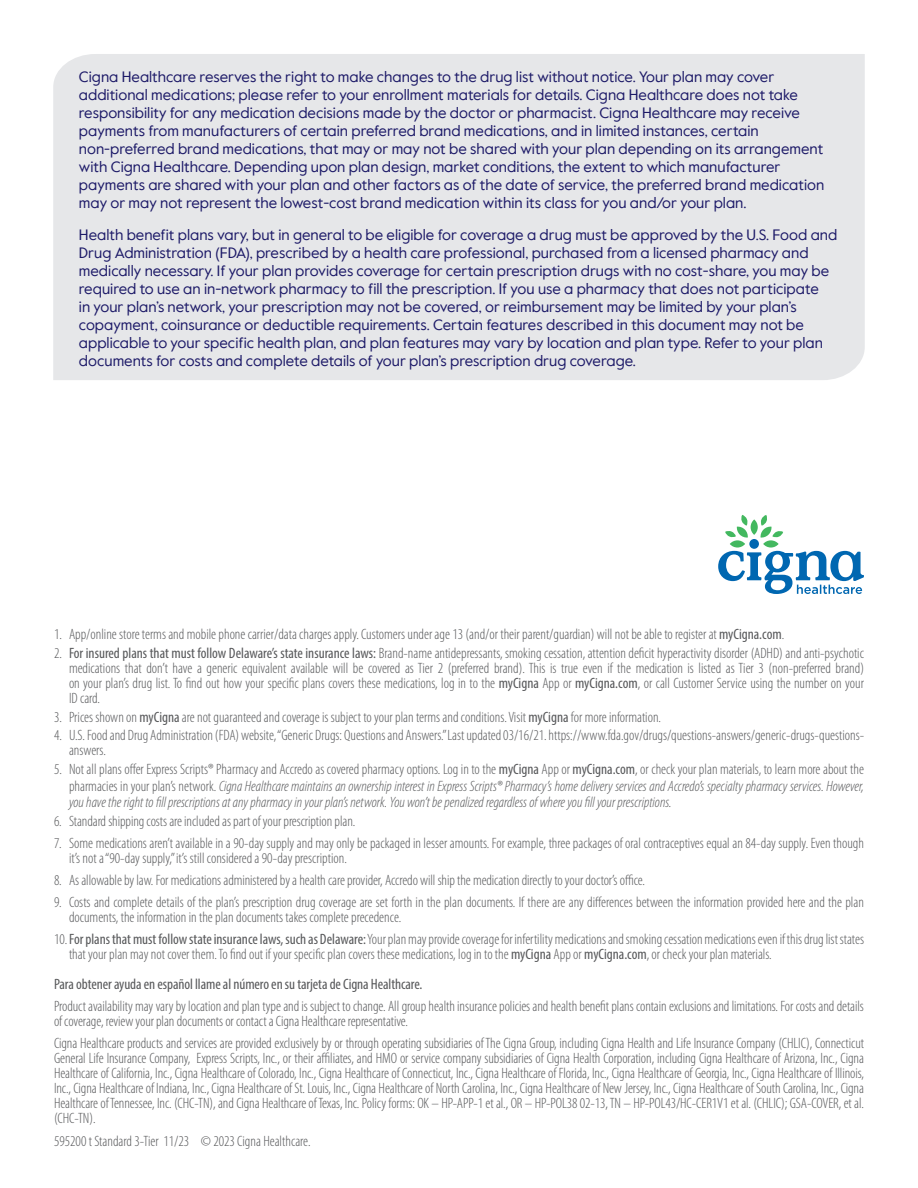
<style>
.page{position:relative;width:918px;height:1188px;background:#fff}
.page>*{position:absolute;margin:0;border:0;box-sizing:border-box;transform-origin:0 0}
.Legal_copy_Cat{font:300 condensed 15px/15px "Myriad Pro";color:#57585a}
.NB-Call_to_action{font:15px/18px "Value Sans Pro";color:#1d1a68}
.Legal_copy_Cat-2{font:italic 300 condensed 15px/16.5px "Myriad Pro";color:#57585a;text-align:justify}
.Legal_copy_Cat-3{font:condensed 15px "Myriad Pro";letter-spacing:-.005em;color:#57585a}
.s1{font-weight:400}
.s2{font-style:normal}
.s3{font-weight:400;font-style:normal}
</style>
<div class="page">
<div style="left:53px;top:54px;width:812px;height:326px;background:#e6e7e9"></div>
<svg style="left:718px;top:515px;width:146px;height:79px"></svg>
<p class="NB-Call_to_action" style="left:79px;top:68px;width:747px">Cigna Healthcare reserves the right to make changes to the drug list without notice. Your plan may cover additional medications; please refer to your enrollment materials for details. Cigna Healthcare does not take responsibility for any medication decisions made by the doctor or pharmacist. Cigna Healthcare may receive payments from manufacturers of certain preferred brand medications, and in limited instances, certain non-preferred brand medications, that may or may not be shared with your plan depending on its arrangement with Cigna Healthcare. Depending upon plan design, market conditions, the extent to which manufacturer payments are shared with your plan and other factors as of the date of service, the preferred brand medication may or may not represent the lowest-cost brand medication within its class for you and/or your plan.</p>
<p class="NB-Call_to_action" style="left:79px;top:226px;width:760px">Health benefit plans vary, but in general to be eligible for coverage a drug must be approved by the U.S. Food and Drug Administration (FDA), prescribed by a health care professional, purchased from a licensed pharmacy and medically necessary. If your plan provides coverage for certain prescription drugs with no cost-share, you may be required to use an in-network pharmacy to fill the prescription. If you use a pharmacy that does not participate<br>in your plan’s network, your prescription may not be covered, or reimbursement may be limited by your plan’s copayment, coinsurance or deductible requirements. Certain features described in this document may not be applicable to your specific health plan, and plan features may vary by location and plan type. Refer to your plan documents for costs and complete details of your plan’s prescription drug coverage.</p>
<p class="Legal_copy_Cat" style="left:54px;top:627px;width:732px">1. App/online store terms and mobile phone carrier/data charges apply. Customers under age 13 (and/or their parent/guardian) will not be able to register at <span class="s1">myCigna.com</span>.</p>
<p class="Legal_copy_Cat" style="left:69px;top:646px;width:797px;text-align:justify;text-indent:-15px">2. <span class="s1">For insured plans that must follow Delaware’s state insurance laws:</span> Brand-name antidepressants, smoking cessation, attention deficit hyperactivity disorder (ADHD) and anti-psychotic medications that don’t have a generic equivalent available will be covered as Tier 2 (preferred brand). This is true even if the medication is listed as Tier 3 (non-preferred brand) on your plan’s drug list. To find out how your specific plans covers these medications, log in to the <span class="s1">myCigna</span> App or <span class="s1">myCigna.com</span>, or call Customer Service using the number on your ID card.</p>
<p class="Legal_copy_Cat" style="left:54px;top:709px;width:609px">3. Prices shown on <span class="s1">myCigna</span> are not guaranteed and coverage is subject to your plan terms and conditions. Visit <span class="s1">myCigna</span> for more information.</p>
<p class="Legal_copy_Cat" style="left:69px;top:728px;width:797px;text-indent:-15px">4. U.S. Food and Drug Administration (FDA) website, “Generic Drugs: Questions and Answers.” Last updated 03/16/21. https://www.fda.gov/drugs/questions-answers/generic-drugs-questions&shy;answers.</p>
<p class="Legal_copy_Cat-2" style="left:69px;top:761px;width:797px;text-indent:-15px"><span class="s2">5. Not all plans offer Express Scripts® Pharmacy and Accredo as covered pharmacy options. Log in to the</span> <span class="s3">myCigna</span> <span class="s2">App or</span> <span class="s3">myCigna.com</span><span class="s2">, or check your plan materials, to learn more about the pharmacies in your plan’s network.</span> Cigna Healthcare maintains an ownership interest in Express Scripts® Pharmacy’s home delivery services and Accredo’s specialty pharmacy services. However, you have the right to fill prescriptions at any pharmacy in your plan’s network. You won’t be penalized regardless of where you fill your prescriptions.</p>
<p class="Legal_copy_Cat" style="left:54px;top:814px;width:303px">6. Standard shipping costs are included as part of your prescription plan.</p>
<p class="Legal_copy_Cat" style="left:69px;top:836px;width:796px;text-indent:-15px">7. Some medications aren’t available in a 90-day supply and may only be packaged in lesser amounts. For example, three packages of oral contraceptives equal an 84-day supply. Even though it’s not a “90-day supply,” it’s still considered a 90-day prescription.</p>
<p class="Legal_copy_Cat" style="left:54px;top:873px;width:593px">8. As allowable by law. For medications administered by a health care provider, Accredo will ship the medication directly to your doctor’s office.</p>
<p class="Legal_copy_Cat" style="left:69px;top:895px;width:796px;text-indent:-15px">9. Costs and complete details of the plan’s prescription drug coverage are set forth in the plan documents. If there are any differences between the information provided here and the plan documents, the information in the plan documents takes complete precedence.</p>
<p class="Legal_copy_Cat" style="left:69px;top:932px;width:797px;text-indent:-15px">10. <span class="s1">For plans that must follow state insurance laws, such as Delaware:</span> Your plan may provide coverage for infertility medications and smoking cessation medications even if this drug list states that your plan may not cover them. To find out if your specific plan covers these medications, log in to the <span class="s1">myCigna</span> App or <span class="s1">myCigna.com</span>, or check your plan materials.</p>
<p class="Legal_copy_Cat-3" style="left:54px;top:975px;width:370px">Para obtener ayuda en español llame al número en su tarjeta de Cigna Healthcare.</p>
<p class="Legal_copy_Cat" style="left:54px;top:999px;width:811px">Product availability may vary by location and plan type and is subject to change. All group health insurance policies and health benefit plans contain exclusions and limitations. For costs and details of coverage, review your plan documents or contact a Cigna Healthcare representative.</p>
<p class="Legal_copy_Cat" style="left:54px;top:1035px;width:812px;text-align:justify">Cigna Healthcare products and services are provided exclusively by or through operating subsidiaries of The Cigna Group, including Cigna Health and Life Insurance Company (CHLIC), Connecticut General Life Insurance Company, Express Scripts, Inc., or their affiliates, and HMO or service company subsidiaries of Cigna Health Corporation, including Cigna Healthcare of Arizona, Inc., Cigna Healthcare of California, Inc., Cigna Healthcare of Colorado, Inc., Cigna Healthcare of Connecticut, Inc., Cigna Healthcare of Florida, Inc., Cigna Healthcare of Georgia, Inc., Cigna Healthcare of Illinois, Inc., Cigna Healthcare of Indiana, Inc., Cigna Healthcare of St. Louis, Inc., Cigna Healthcare of North Carolina, Inc., Cigna Healthcare of New Jersey, Inc., Cigna Healthcare of South Carolina, Inc., Cigna Healthcare of Tennessee, Inc. (CHC-TN), and Cigna Healthcare of Texas, Inc. Policy forms: OK – HP-APP-1 et al., OR – HP-POL38 02-13, TN – HP-POL43/HC-CER1V1 et al. (CHLIC); GSA-COVER, et al. (CHC-TN).</p>
<p class="Legal_copy_Cat" style="left:54px;top:1134px;width:258px">595200 t Standard 3-Tier 11/23 © 2023 Cigna Healthcare.</p>
</div>
